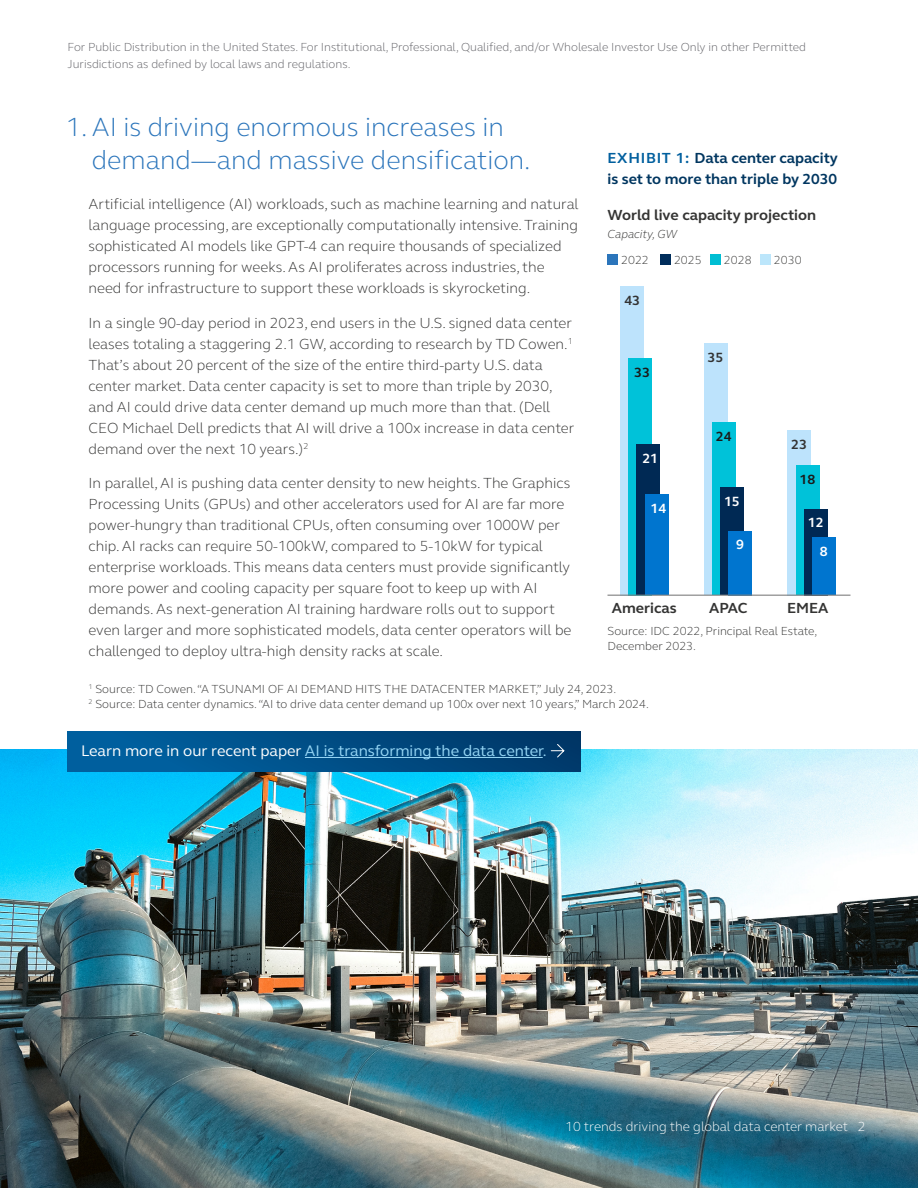
<style>
.page{position:relative;width:918px;height:1188px;background:#fff}
.page>*{position:absolute;margin:0;border:0;box-sizing:border-box;transform-origin:0 0}
.Subhead_1{font:300 27px/33px "FS Elliot Pro";color:#2b75bb}
._10_14_paragraph{font:15.75px "FS Elliot Pro";color:#97d7f6}
._10_14_paragraph-2{font:300 15px/21px "FS Elliot Pro";color:#343433}
.Subhead_3{font:700 15px/21px "FS Elliot Pro";color:#003660}
.t1{font:700 15px "FS Elliot Pro";color:#343433}
.t2{font:700 13.65px "FS Elliot Pro";color:#fff}
.t3{font:700 13.65px "FS Elliot Pro";color:#333}
.t4{font:700 13.65px "FS Elliot Pro";color:#1a1a1a}
.t5{font:300 13.5px "FS Elliot Pro";color:#fff}
.Default_footnotes_sources{font:300 12px/15px "FS Elliot Pro";color:#343433}
.t6{font:300 12px/16.5px "FS Elliot Pro";color:#626267}
._10_14_paragraph-3{font:300 12px "FS Elliot Pro";color:#343433}
.t7{font:italic 300 12px "FS Elliot Pro";color:#343433}
.s1{color:#005f9e}
.s2{color:#fff}
</style>
<div class="page">
<img style="left:0;top:750px;width:918px;height:438px">
<div style="left:68px;top:731px;width:512px;height:40px;background:linear-gradient(to right,#0064a4,#003868)"></div>
<hr style="left:305px;top:757px;width:238px;height:1px;background:#97d7f6">
<svg style="left:550px;top:743px;width:15px;height:15px"></svg>
<div style="left:788px;top:430px;width:23px;height:165px;background:#bde3fc"></div>
<div style="left:704px;top:344px;width:24px;height:251px;background:#bde3fc"></div>
<div style="left:620px;top:286px;width:23px;height:309px;background:#bde3fc"></div>
<div style="left:796px;top:466px;width:23px;height:129px;background:#00c2d9"></div>
<div style="left:712px;top:422px;width:24px;height:173px;background:#00c2d9"></div>
<div style="left:628px;top:358px;width:24px;height:237px;background:#00c2d9"></div>
<div style="left:804px;top:509px;width:24px;height:86px;background:#002954"></div>
<div style="left:720px;top:488px;width:24px;height:107px;background:#002954"></div>
<div style="left:636px;top:444px;width:24px;height:151px;background:#002954"></div>
<div style="left:812px;top:538px;width:24px;height:57px;background:#0075cf"></div>
<div style="left:728px;top:531px;width:24px;height:64px;background:#0075cf"></div>
<div style="left:645px;top:494px;width:24px;height:101px;background:#0075cf"></div>
<hr style="left:608px;top:595px;width:242px;height:1px;background:#808080">
<div style="left:608px;top:254px;width:10px;height:11px;background:#2b75bb"></div>
<div style="left:660px;top:254px;width:11px;height:11px;background:#002d5b"></div>
<div style="left:710px;top:254px;width:11px;height:11px;background:#00bed3"></div>
<div style="left:760px;top:254px;width:11px;height:11px;background:#bce6fb"></div>
<p class="t6" style="left:68px;top:38px;width:740px">For Public Distribution in the United States. For Institutional, Professional, Qualified, and/or Wholesale Investor Use Only in other Permitted<br>Jurisdictions as defined by local laws and regulations.</p>
<h1 class="Subhead_1" style="left:92px;top:109px;width:440px;text-indent:-26px">1. AI is driving enormous increases in demand—and massive densification.</h1>
<p class="_10_14_paragraph-2" style="left:88px;top:193px;width:491px">Artificial intelligence (AI) workloads, such as machine learning and natural language processing, are exceptionally computationally intensive. Training sophisticated AI models like GPT-4 can require thousands of specialized processors running for weeks. As AI proliferates across industries, the need for infrastructure to support these workloads is skyrocketing.</p>
<p class="_10_14_paragraph-2" style="left:88px;top:312px;width:487px">In a single 90-day period in 2023, end users in the U.S. signed data center leases totaling a staggering 2.1 GW, according to research by TD Cowen.<sup>1<br></sup>That’s about 20 percent of the size of the entire third-party U.S. data center market. Data center capacity is set to more than triple by 2030, and AI could drive data center demand up much more than that. (Dell CEO Michael Dell predicts that AI will drive a 100x increase in data center demand over the next 10 years.)<sup>2</sup></p>
<p class="_10_14_paragraph-2" style="left:88px;top:472px;width:485px">In parallel, AI is pushing data center density to new heights. The Graphics Processing Units (GPUs) and other accelerators used for AI are far more power-hungry than traditional CPUs, often consuming over 1000W per chip. AI racks can require 50-100kW, compared to 5-10kW for typical enterprise workloads. This means data centers must provide significantly more power and cooling capacity per square foot to keep up with AI demands. As next-generation AI training hardware rolls out to support even larger and more sophisticated models, data center operators will be challenged to deploy ultra-high density racks at scale.</p>
<h2 class="Subhead_3" style="left:608px;top:147px;width:232px"><span class="s1">EXHIBIT 1:</span> Data center capacity is set to more than triple by 2030</h2>
<p class="t1" style="left:608px;top:205px;width:210px">World live capacity projection</p>
<p class="t7" style="left:608px;top:226px;width:71px">Capacity, GW</p>
<p class="_10_14_paragraph-3" style="left:621px;top:251px;width:29px">2022</p>
<p class="_10_14_paragraph-3" style="left:674px;top:251px;width:29px">2025</p>
<p class="_10_14_paragraph-3" style="left:724px;top:251px;width:29px">2028</p>
<p class="_10_14_paragraph-3" style="left:774px;top:251px;width:29px">2030</p>
<p class="t3" style="left:624px;top:291px;width:17px">43</p>
<p class="t3" style="left:708px;top:348px;width:17px">35</p>
<p class="t4" style="left:634px;top:363px;width:17px">33</p>
<p class="t4" style="left:716px;top:427px;width:17px">24</p>
<p class="t3" style="left:791px;top:435px;width:17px">23</p>
<p class="t2" style="left:642px;top:449px;width:17px">21</p>
<p class="t4" style="left:800px;top:470px;width:17px">18</p>
<p class="t2" style="left:724px;top:492px;width:17px">15</p>
<p class="t2" style="left:651px;top:499px;width:17px">14</p>
<p class="t2" style="left:808px;top:514px;width:17px">12</p>
<p class="t2" style="left:736px;top:536px;width:9px">9</p>
<p class="t2" style="left:820px;top:542px;width:9px">8</p>
<p class="t1" style="left:612px;top:598px;width:66px">Americas</p>
<p class="t1" style="left:709px;top:598px;width:40px">APAC</p>
<p class="t1" style="left:787px;top:598px;width:43px">EMEA</p>
<p class="Default_footnotes_sources" style="left:608px;top:623px;width:211px">Source: IDC 2022, Principal Real Estate,<br>December 2023.</p>
<p class="Default_footnotes_sources" style="left:88px;top:682px;width:529px"><sup>1</sup> Source: TD Cowen. “A TSUNAMI OF AI DEMAND HITS THE DATACENTER MARKET,” July 24, 2023.</p>
<p class="Default_footnotes_sources" style="left:88px;top:697px;width:562px"><sup>2</sup> Source: Data center dynamics. “AI to drive data center demand up 100x over next 10 years,” March 2024.</p>
<p class="_10_14_paragraph" style="left:81px;top:740px;width:467px"><span class="s2">Learn more in our recent paper</span> AI is transforming the data center.</p>
<p class="t5" style="left:565px;top:1117px;width:302px">10 trends driving the global data center market 2</p>
</div>
